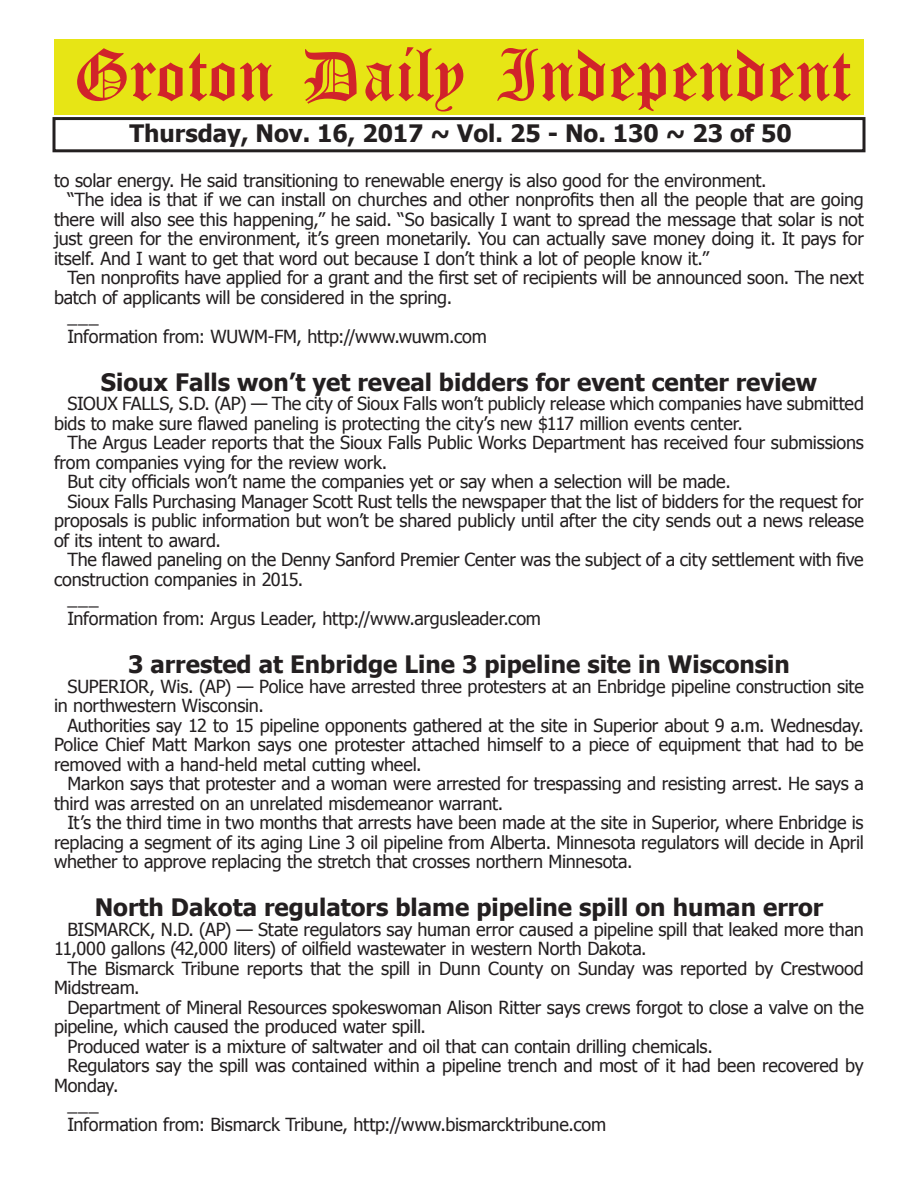
<style>
.page{position:relative;width:918px;height:1188px;background:#fff}
.page>*{position:absolute;margin:0;border:0;box-sizing:border-box;transform-origin:0 0}
.t1{font:54px "Old English Five";color:#d1232a}
.t2{font:700 24px "Tahoma";color:#231f20}
.t3{font:18px/19.5px "Tahoma";letter-spacing:-.01em;color:#231f20}
</style>
<div class="page">
<div style="left:52px;top:117px;width:814px;height:35px;border:3px solid #231f20"></div>
<div style="left:54px;top:40px;width:810px;height:75px;background:#e7e515"></div>
<h1 class="t1" style="left:73px;top:50px;width:779px">Groton Daily Independent</h1>
<h2 class="t2" style="left:130px;top:116px;width:664px">Thursday, Nov. 16, 2017 ~ Vol. 25 - No. 130 ~ 23 of 50</h2>
<p class="t3" style="left:54px;top:169px;width:714px">to solar energy. He said transitioning to renewable energy is also good for the environment.</p>
<p class="t3" style="left:68px;top:189px;width:798px">“The idea is that if we can install on churches and other nonprofits then all the people that are going</p>
<p class="t3" style="left:54px;top:208px;width:811px">there will also see this happening,” he said. “So basically I want to spread the message that solar is not</p>
<p class="t3" style="left:54px;top:228px;width:811px">just green for the environment, it’s green monetarily. You can actually save money doing it. It pays for</p>
<p class="t3" style="left:54px;top:247px;width:656px">itself. And I want to get that word out because I don’t think a lot of people know it.”</p>
<p class="t3" style="left:68px;top:267px;width:798px">Ten nonprofits have applied for a grant and the first set of recipients will be announced soon. The next</p>
<p class="t3" style="left:54px;top:286px;width:400px">batch of applicants will be considered in the spring.</p>
<p class="t3" style="left:68px;top:306px;width:33px">___</p>
<p class="t3" style="left:68px;top:325px;width:421px">Information from: WUWM-FM, http://www.wuwm.com</p>
<h2 class="t2" style="left:101px;top:365px;width:718px">Sioux Falls won’t yet reveal bidders for event center review</h2>
<p class="t3" style="left:54px;top:393px;width:812px;text-indent:14px">SIOUX FALLS, S.D. (AP) — The city of Sioux Falls won’t publicly release which companies have submitted bids to make sure flawed paneling is protecting the city’s new $117 million events center.</p>
<p class="t3" style="left:68px;top:432px;width:798px">The Argus Leader reports that the Sioux Falls Public Works Department has received four submissions</p>
<p class="t3" style="left:54px;top:452px;width:335px">from companies vying for the review work.</p>
<p class="t3" style="left:68px;top:471px;width:665px">But city officials won’t name the companies yet or say when a selection will be made.</p>
<p class="t3" style="left:68px;top:491px;width:798px">Sioux Falls Purchasing Manager Scott Rust tells the newspaper that the list of bidders for the request for</p>
<p class="t3" style="left:54px;top:510px;width:811px">proposals is public information but won’t be shared publicly until after the city sends out a news release</p>
<p class="t3" style="left:54px;top:530px;width:168px">of its intent to award.</p>
<p class="t3" style="left:68px;top:549px;width:798px">The flawed paneling on the Denny Sanford Premier Center was the subject of a city settlement with five</p>
<p class="t3" style="left:54px;top:569px;width:251px">construction companies in 2015.</p>
<p class="t3" style="left:68px;top:588px;width:33px">___</p>
<p class="t3" style="left:68px;top:608px;width:475px">Information from: Argus Leader, http://www.argusleader.com</p>
<h2 class="t2" style="left:128px;top:648px;width:663px">3 arrested at Enbridge Line 3 pipeline site in Wisconsin</h2>
<p class="t3" style="left:54px;top:676px;width:811px;text-indent:14px">SUPERIOR, Wis. (AP) — Police have arrested three protesters at an Enbridge pipeline construction site in northwestern Wisconsin.</p>
<p class="t3" style="left:54px;top:715px;width:811px;text-align:justify;text-indent:14px">Authorities say 12 to 15 pipeline opponents gathered at the site in Superior about 9 a.m. Wednesday.<br>Police Chief Matt Markon says one protester attached himself to a piece of equipment that had to be removed with a hand-held metal cutting wheel.</p>
<p class="t3" style="left:54px;top:773px;width:811px;text-indent:14px">Markon says that protester and a woman were arrested for trespassing and resisting arrest. He says a third was arrested on an unrelated misdemeanor warrant.</p>
<p class="t3" style="left:54px;top:812px;width:811px;text-align:justify;text-indent:14px">It’s the third time in two months that arrests have been made at the site in Superior, where Enbridge is replacing a segment of its aging Line 3 oil pipeline from Alberta. Minnesota regulators will decide in April whether to approve replacing the stretch that crosses northern Minnesota.</p>
<h2 class="t2" style="left:95px;top:891px;width:730px">North Dakota regulators blame pipeline spill on human error</h2>
<p class="t3" style="left:54px;top:919px;width:811px;text-indent:14px">BISMARCK, N.D. (AP) — State regulators say human error caused a pipeline spill that leaked more than<br>11,000 gallons (42,000 liters) of oilfield wastewater in western North Dakota.</p>
<p class="t3" style="left:54px;top:958px;width:811px;text-indent:14px">The Bismarck Tribune reports that the spill in Dunn County on Sunday was reported by Crestwood<br>Midstream.</p>
<p class="t3" style="left:68px;top:997px;width:798px">Department of Mineral Resources spokeswoman Alison Ritter says crews forgot to close a valve on the</p>
<p class="t3" style="left:54px;top:1016px;width:374px">pipeline, which caused the produced water spill.</p>
<p class="t3" style="left:68px;top:1036px;width:647px">Produced water is a mixture of saltwater and oil that can contain drilling chemicals.</p>
<p class="t3" style="left:68px;top:1055px;width:798px">Regulators say the spill was contained within a pipeline trench and most of it had been recovered by</p>
<p class="t3" style="left:54px;top:1075px;width:66px">Monday.</p>
<p class="t3" style="left:68px;top:1094px;width:33px">___</p>
<p class="t3" style="left:68px;top:1114px;width:540px">Information from: Bismarck Tribune, http://www.bismarcktribune.com</p>
</div>
